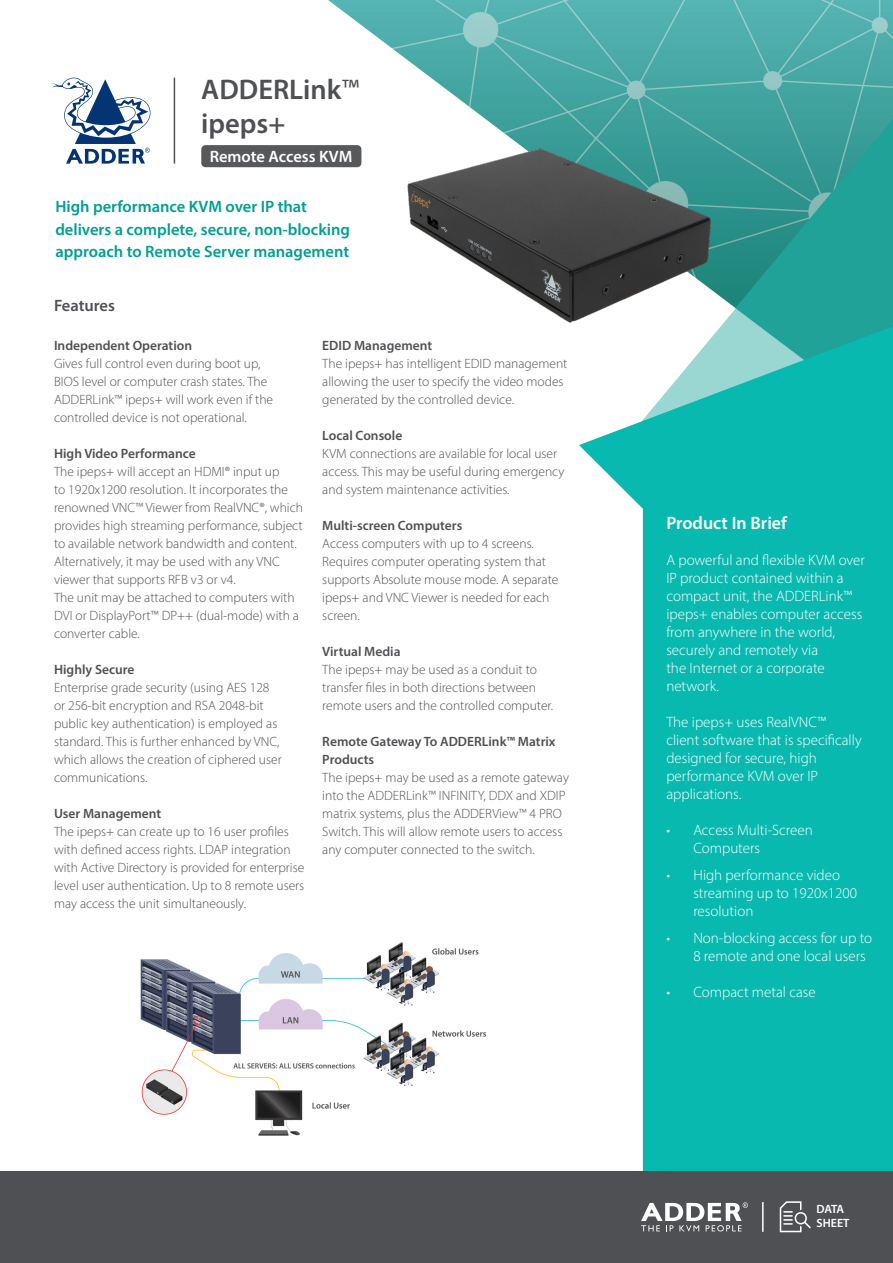
<style>
.page{position:relative;width:893px;height:1263px;background:#fff}
.page>*{position:absolute;margin:0;border:0;box-sizing:border-box;transform-origin:0 0}
.t1{font:600 28.5px "Myriad Pro";color:#4e5053}
.t2{font:600 18px "Myriad Pro";color:#fff}
.t3{font:600 16.5px "Myriad Pro";color:#009e93}
.t4{font:600 16.5px "Myriad Pro";color:#fff}
.t5{font:600 16.5px "Myriad Pro";color:#4f5053}
.t6{font:300 15px/18px "Myriad Pro";color:#fff}
.t7{font:300 13.5px/18px "Myriad Pro";color:#4f5053}
.t8{font:600 13.5px "Myriad Pro";color:#4f5053}
.t9{font:600 12px/14.4px "Myriad Pro";color:#fff}
.s1{font-weight:400}
</style>
<div class="page">
<img style="left:294px;top:0;width:599px;height:168px">
<svg style="left:771px;top:85px;width:122px;height:231px;background:#2da098"></svg>
<svg style="left:579px;top:316px;width:314px;height:856px;fill:#08b9af"></svg>
<div style="left:0;top:1172px;width:893px;height:91px;background:#4e5053"></div>
<hr style="left:762px;top:1202px;width:2px;height:30px;background:#fff">
<svg style="left:641px;top:1202px;width:107px;height:29px"></svg>
<svg style="left:780px;top:1201px;width:31px;height:31px"></svg>
<svg style="left:51px;top:78px;width:99px;height:86px"></svg>
<hr style="left:174px;top:78px;width:1px;height:86px;background:#4e5053">
<div style="left:201px;top:145px;width:160px;height:22px;background:#57585a;border-radius:4px"></div>
<img style="left:383px;top:78px;width:388px;height:316px">
<img style="left:140px;top:942px;width:347px;height:194px">
<p class="t1" style="left:201px;top:71px;width:159px">ADDERLink<span class="s1">™</span></p>
<p class="t1" style="left:201px;top:105px;width:86px">ipeps+</p>
<p class="t4" style="left:210px;top:146px;width:144px">Remote Access KVM</p>
<p class="t3" style="left:55px;top:196px;width:253px">High performance KVM over IP that</p>
<p class="t3" style="left:55px;top:219px;width:296px">delivers a complete, secure, non-blocking</p>
<p class="t3" style="left:55px;top:241px;width:295px">approach to Remote Server management</p>
<p class="t5" style="left:54px;top:295px;width:63px">Features</p>
<p class="t8" style="left:54px;top:336px;width:140px">Independent Operation</p>
<p class="t7" style="left:54px;top:354px;width:208px">Gives full control even during boot up,</p>
<p class="t7" style="left:54px;top:372px;width:215px">BIOS level or computer crash states. The</p>
<p class="t7" style="left:54px;top:390px;width:221px">ADDERLink™ ipeps+ will work even if the</p>
<p class="t7" style="left:54px;top:408px;width:194px">controlled device is not operational.</p>
<p class="t8" style="left:54px;top:444px;width:143px">High Video Performance</p>
<p class="t7" style="left:54px;top:462px;width:251px">The ipeps+ will accept an HDMI® input up<br>to 1920x1200 resolution. It incorporates the renowned VNC™ Viewer from RealVNC®, which provides high streaming performance, subject to available network bandwidth and content.<br>Alternatively, it may be used with any VNC viewer that supports RFB v3 or v4.</p>
<p class="t7" style="left:54px;top:588px;width:247px">The unit may be attached to computers with<br>DVI or DisplayPort™ DP++ (dual-mode) with a</p>
<p class="t7" style="left:54px;top:624px;width:87px">converter cable.</p>
<p class="t8" style="left:54px;top:660px;width:82px">Highly Secure</p>
<p class="t7" style="left:54px;top:678px;width:217px">Enterprise grade security (using AES 128</p>
<p class="t7" style="left:54px;top:696px;width:211px">or 256-bit encryption and RSA 2048-bit</p>
<p class="t7" style="left:54px;top:714px;width:225px">public key authentication) is employed as</p>
<p class="t7" style="left:54px;top:732px;width:227px">standard. This is further enhanced by VNC,</p>
<p class="t7" style="left:54px;top:750px;width:229px">which allows the creation of ciphered user</p>
<p class="t7" style="left:54px;top:768px;width:95px">communications.</p>
<p class="t8" style="left:54px;top:804px;width:109px">User Management</p>
<p class="t7" style="left:54px;top:822px;width:252px">The ipeps+ can create up to 16 user profiles with defined access rights. LDAP integration with Active Directory is provided for enterprise level user authentication. Up to 8 remote users may access the unit simultaneously.</p>
<p class="t8" style="left:322px;top:336px;width:111px">EDID Management</p>
<p class="t7" style="left:322px;top:354px;width:247px">The ipeps+ has intelligent EDID management allowing the user to specify the video modes generated by the controlled device.</p>
<p class="t8" style="left:322px;top:426px;width:82px">Local Console</p>
<p class="t7" style="left:322px;top:444px;width:236px">KVM connections are available for local user</p>
<p class="t7" style="left:322px;top:462px;width:244px">access. This may be useful during emergency</p>
<p class="t7" style="left:322px;top:480px;width:189px">and system maintenance activities.</p>
<p class="t8" style="left:322px;top:516px;width:142px">Multi-screen Computers</p>
<p class="t7" style="left:322px;top:534px;width:237px">Access computers with up to 4 screens.<br>Requires computer operating system that supports Absolute mouse mode. A separate ipeps+ and VNC Viewer is needed for each screen.</p>
<p class="t8" style="left:322px;top:642px;width:80px">Virtual Media</p>
<p class="t7" style="left:322px;top:660px;width:232px">The ipeps+ may be used as a conduit to transfer files in both directions between remote users and the controlled computer.</p>
<p class="t8" style="left:322px;top:732px;width:235px">Remote Gateway To ADDERLink™ Matrix</p>
<p class="t8" style="left:322px;top:750px;width:53px">Products</p>
<p class="t7" style="left:322px;top:768px;width:248px">The ipeps+ may be used as a remote gateway into the ADDERLink™ INFINITY, DDX and XDIP matrix systems, plus the ADDERView™ 4 PRO Switch. This will allow remote users to access any computer connected to the switch.</p>
<p class="t2" style="left:666px;top:511px;width:122px">Product In Brief</p>
<p class="t6" style="left:666px;top:551px;width:200px">A powerful and flexible KVM over<br>IP product contained within a compact unit, the ADDERLink™ ipeps+ enables computer access from anywhere in the world, securely and remotely via</p>
<p class="t6" style="left:666px;top:659px;width:160px">the Internet or a corporate network.</p>
<p class="t6" style="left:666px;top:713px;width:197px">The ipeps+ uses RealVNC™ client software that is specifically designed for secure, high performance KVM over IP applications.</p>
<p class="t6" style="left:693px;top:821px;width:121px;text-indent:-27px">• Access Multi-Screen<br>Computers</p>
<p class="t6" style="left:693px;top:866px;width:165px;text-indent:-27px">• High performance video streaming up to 1920x1200 resolution</p>
<p class="t6" style="left:693px;top:929px;width:180px;text-indent:-27px">• Non-blocking access for up to<br>8 remote and one local users</p>
<p class="t6" style="left:666px;top:983px;width:151px">• Compact metal case</p>
<p class="t9" style="left:816px;top:1201px;width:35px">DATA<br>SHEET</p>
</div>
